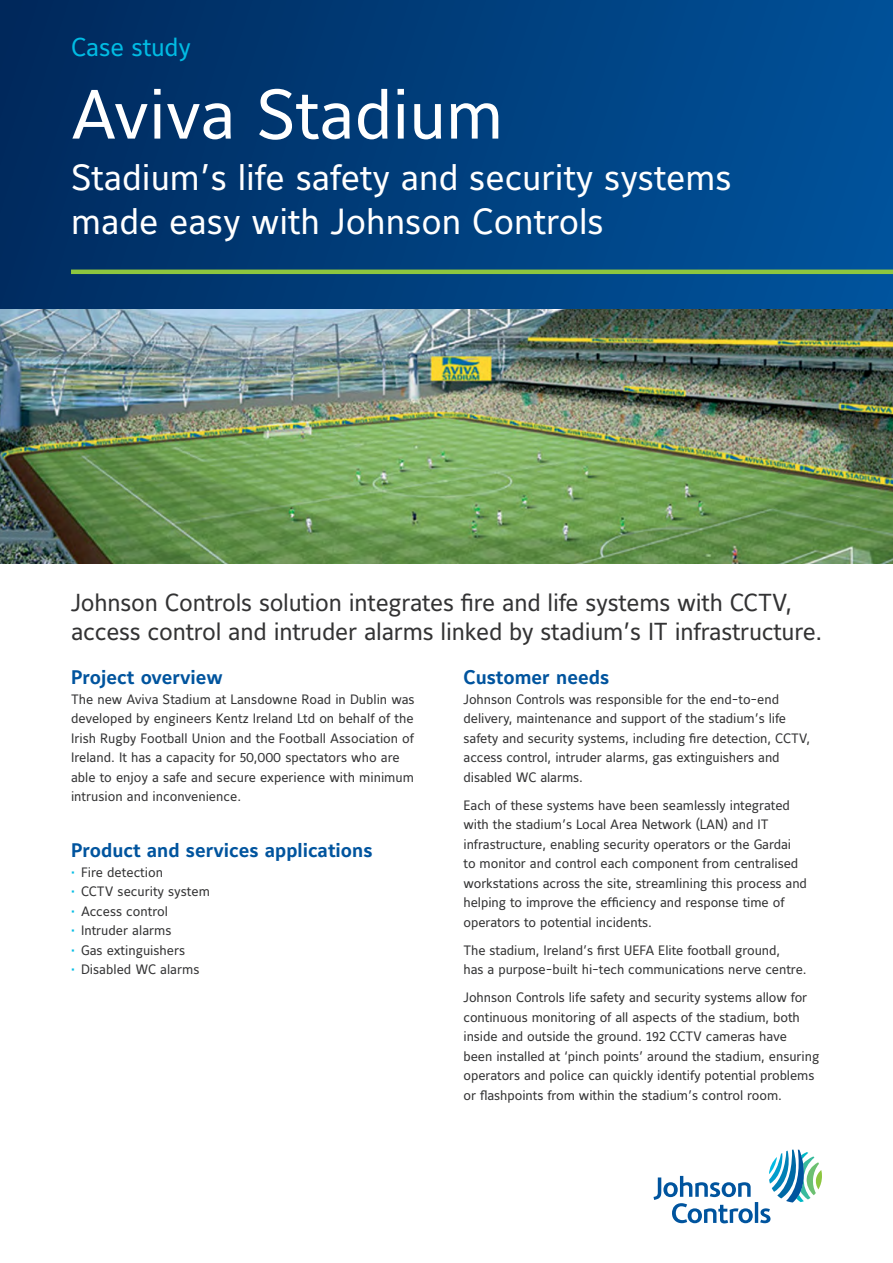
<style>
.page{position:relative;width:893px;height:1263px;background:#fff}
.page>*{position:absolute;margin:0;border:0;box-sizing:border-box;transform-origin:0 0}
.t1{font:69px "Maurea Jci Lf ML";color:#fff}
.t2{font:36px/43.2px "Maurea Jci Lf ML";color:#fff}
.t3{font:25.5px "Maurea Jci Lf ML";letter-spacing:-.005em;color:#00bce4}
.t4{font:24.3px/29.2px "Maurea Jci Lf ML";letter-spacing:-.01em;color:#333334}
.t5{font:700 19.5px "Maurea Jci Lf ML";color:#00549e}
.t6{font:13.5px/19.5px "Maurea Jci Lf ML";letter-spacing:-.005em;color:#333334}
.s1{color:#00bce4}
</style>
<div class="page">
<img style="left:0;top:309px;width:893px;height:254px">
<div style="left:0;top:0;width:893px;height:309px;background:linear-gradient(to right,#002a5e,#00539b)"></div>
<hr style="left:71px;top:270px;width:822px;height:4px;background:#8dc63f">
<svg style="left:653px;top:1149px;width:169px;height:74px"></svg>
<h3 class="t3" style="left:71px;top:32px;width:121px">Case study</h3>
<h1 class="t1" style="left:71px;top:73px;width:434px">Aviva Stadium</h1>
<h2 class="t2" style="left:71px;top:156px;width:662px">Stadium’s life safety and security systems made easy with Johnson Controls</h2>
<h3 class="t4" style="left:71px;top:588px;width:753px">Johnson Controls solution integrates fire and life systems with CCTV, access control and intruder alarms linked by stadium’s IT infrastructure.</h3>
<h3 class="t5" style="left:71px;top:666px;width:153px">Project overview</h3>
<p class="t6" style="left:71px;top:689px;width:345px">The new Aviva Stadium at Lansdowne Road in Dublin was developed by engineers Kentz Ireland Ltd on behalf of the Irish Rugby Football Union and the Football Association of Ireland. It has a capacity for 50,000 spectators who are able to enjoy a safe and secure experience with minimum intrusion and inconvenience.</p>
<h3 class="t5" style="left:71px;top:839px;width:303px">Product and services applications</h3>
<p class="t6" style="left:71px;top:862px;width:94px"><span class="s1">•</span> Fire detection</p>
<p class="t6" style="left:71px;top:882px;width:140px"><span class="s1">•</span> CCTV security system</p>
<p class="t6" style="left:71px;top:901px;width:98px"><span class="s1">•</span> Access control</p>
<p class="t6" style="left:71px;top:921px;width:102px"><span class="s1">•</span> Intruder alarms</p>
<p class="t6" style="left:71px;top:940px;width:116px"><span class="s1">•</span> Gas extinguishers</p>
<p class="t6" style="left:71px;top:960px;width:130px"><span class="s1">•</span> Disabled WC alarms</p>
<h3 class="t5" style="left:463px;top:666px;width:147px">Customer needs</h3>
<p class="t6" style="left:463px;top:689px;width:348px">Johnson Controls was responsible for the end-to-end delivery, maintenance and support of the stadium’s life safety and security systems, including fire detection, CCTV, access control, intruder alarms, gas extinguishers and disabled WC alarms.</p>
<p class="t6" style="left:463px;top:795px;width:345px">Each of these systems have been seamlessly integrated with the stadium’s Local Area Network (LAN) and IT infrastructure, enabling security operators or the Gardai<br>to monitor and control each component from centralised workstations across the site, streamlining this process and helping to improve the efficiency and response time of operators to potential incidents.</p>
<p class="t6" style="left:463px;top:940px;width:345px">The stadium, Ireland’s first UEFA Elite football ground,<br>has a purpose-built hi-tech communications nerve centre.</p>
<p class="t6" style="left:463px;top:988px;width:357px">Johnson Controls life safety and security systems allow for continuous monitoring of all aspects of the stadium, both inside and outside the ground. 192 CCTV cameras have been installed at ‘pinch points’ around the stadium, ensuring operators and police can quickly identify potential problems or flashpoints from within the stadium’s control room.</p>
</div>
